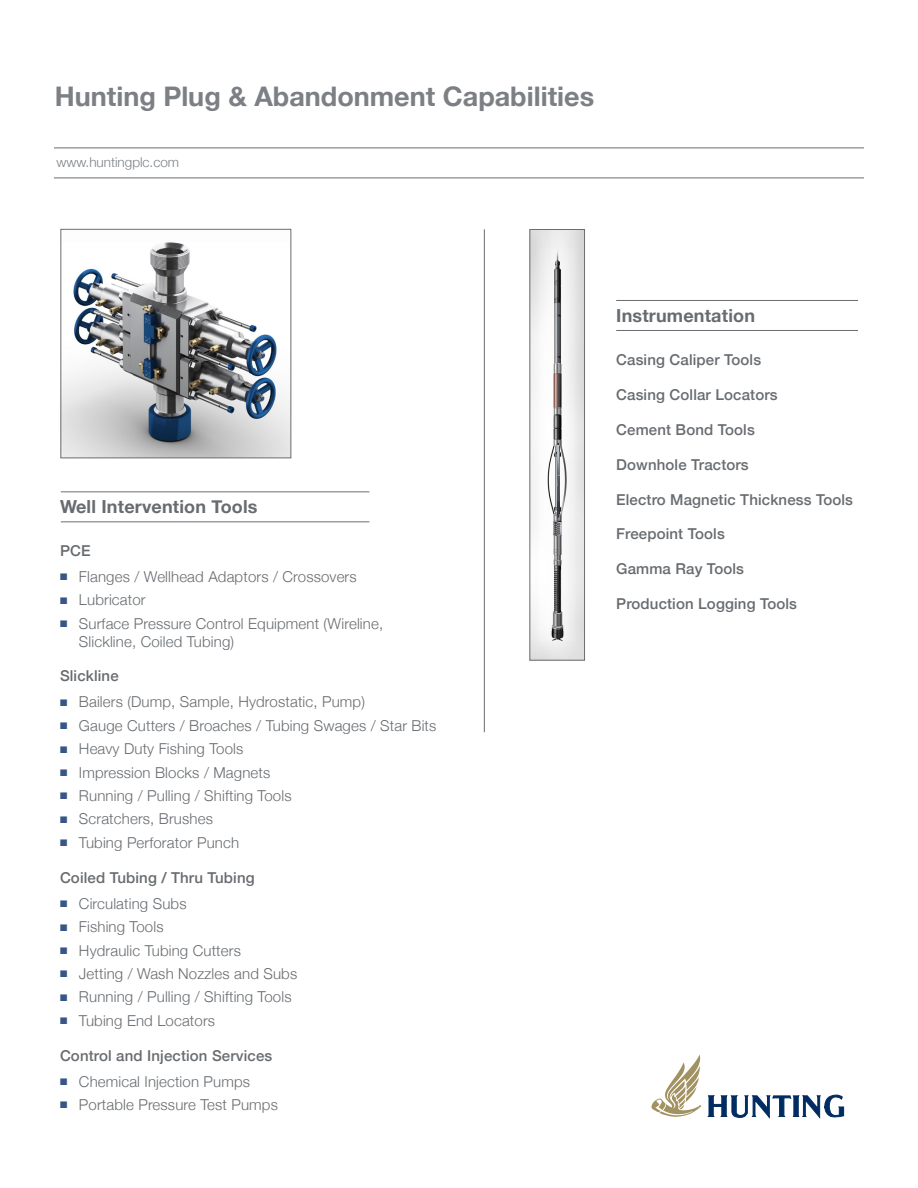
<style>
.page{position:relative;width:918px;height:1188px;background:#fff}
.page>*{position:absolute;margin:0;border:0;box-sizing:border-box;transform-origin:0 0}
.t1{font:700 27px "Helvetica Neue";color:#7c8084}
.subhead{font:700 18px "Helvetica Neue";letter-spacing:.01em;color:#686c70}
.text_bullets{font:300 15px/18px "Helvetica Neue";letter-spacing:.01em;color:#686c70}
.text_bullets-2{font:500 15px "Helvetica Neue";letter-spacing:.01em;color:#686c70}
.t2{font:300 13.5px "Helvetica Neue";color:#7c8084}
.s1{color:#375586}
</style>
<div class="page">
<hr style="left:54px;top:148px;width:810px;height:1px;background:#686c70">
<hr style="left:54px;top:178px;width:810px;height:1px;background:#686c70">
<img style="left:63px;top:242px;width:226px;height:214px">
<div style="left:61px;top:229px;width:230px;height:229px;border:1px solid #6c6d70"></div>
<img style="left:532px;top:231px;width:51px;height:427px">
<div style="left:530px;top:229px;width:55px;height:431px;border:1px solid #6c6d70"></div>
<svg style="left:651px;top:1054px;width:50px;height:63px"></svg>
<svg style="left:708px;top:1095px;width:136px;height:23px"></svg>
<hr style="left:61px;top:492px;width:308px;height:1px;background:#6c6d70">
<hr style="left:61px;top:522px;width:308px;height:1px;background:#6c6d70">
<hr style="left:616px;top:300px;width:242px;height:1px;background:#6c6d70">
<hr style="left:616px;top:330px;width:242px;height:1px;background:#6c6d70">
<hr style="left:484px;top:229px;width:1px;height:503px;background:#686c70">
<p class="t1" style="left:55px;top:75px;width:541px">Hunting Plug &amp; Abandonment Capabilities</p>
<p class="t2" style="left:56px;top:152px;width:124px">www.huntingplc.com</p>
<p class="subhead" style="left:60px;top:493px;width:199px">Well Intervention Tools</p>
<p class="text_bullets-2" style="left:60px;top:538px;width:32px">PCE</p>
<p class="text_bullets" style="left:60px;top:566px;width:298px"><span class="s1">■</span> Flanges / Wellhead Adaptors / Crossovers</p>
<p class="text_bullets" style="left:60px;top:590px;width:87px"><span class="s1">■</span> Lubricator</p>
<p class="text_bullets" style="left:79px;top:613px;width:306px;text-indent:-19px"><span class="s1">■</span> Surface Pressure Control Equipment (Wireline,<br>Slickline, Coiled Tubing)</p>
<p class="text_bullets-2" style="left:60px;top:664px;width:60px">Slickline</p>
<p class="text_bullets" style="left:60px;top:692px;width:306px"><span class="s1">■</span> Bailers (Dump, Sample, Hydrostatic, Pump)</p>
<p class="text_bullets" style="left:60px;top:715px;width:378px"><span class="s1">■</span> Gauge Cutters / Broaches / Tubing Swages / Star Bits</p>
<p class="text_bullets" style="left:60px;top:739px;width:185px"><span class="s1">■</span> Heavy Duty Fishing Tools</p>
<p class="text_bullets" style="left:60px;top:762px;width:212px"><span class="s1">■</span> Impression Blocks / Magnets</p>
<p class="text_bullets" style="left:60px;top:786px;width:233px"><span class="s1">■</span> Running / Pulling / Shifting Tools</p>
<p class="text_bullets" style="left:60px;top:809px;width:154px"><span class="s1">■</span> Scratchers, Brushes</p>
<p class="text_bullets" style="left:60px;top:832px;width:181px"><span class="s1">■</span> Tubing Perforator Punch</p>
<p class="text_bullets-2" style="left:60px;top:865px;width:196px">Coiled Tubing / Thru Tubing</p>
<p class="text_bullets" style="left:60px;top:893px;width:128px"><span class="s1">■</span> Circulating Subs</p>
<p class="text_bullets" style="left:60px;top:917px;width:105px"><span class="s1">■</span> Fishing Tools</p>
<p class="text_bullets" style="left:60px;top:940px;width:182px"><span class="s1">■</span> Hydraulic Tubing Cutters</p>
<p class="text_bullets" style="left:60px;top:964px;width:239px"><span class="s1">■</span> Jetting / Wash Nozzles and Subs</p>
<p class="text_bullets" style="left:60px;top:987px;width:233px"><span class="s1">■</span> Running / Pulling / Shifting Tools</p>
<p class="text_bullets" style="left:60px;top:1010px;width:157px"><span class="s1">■</span> Tubing End Locators</p>
<p class="text_bullets-2" style="left:60px;top:1043px;width:214px">Control and Injection Services</p>
<p class="text_bullets" style="left:60px;top:1071px;width:192px"><span class="s1">■</span> Chemical Injection Pumps</p>
<p class="text_bullets" style="left:60px;top:1095px;width:219px"><span class="s1">■</span> Portable Pressure Test Pumps</p>
<p class="subhead" style="left:616px;top:302px;width:140px">Instrumentation</p>
<p class="text_bullets-2" style="left:616px;top:348px;width:146px">Casing Caliper Tools</p>
<p class="text_bullets-2" style="left:616px;top:382px;width:163px">Casing Collar Locators</p>
<p class="text_bullets-2" style="left:616px;top:417px;width:140px">Cement Bond Tools</p>
<p class="text_bullets-2" style="left:616px;top:452px;width:134px">Downhole Tractors</p>
<p class="text_bullets-2" style="left:616px;top:487px;width:238px">Electro Magnetic Thickness Tools</p>
<p class="text_bullets-2" style="left:616px;top:522px;width:110px">Freepoint Tools</p>
<p class="text_bullets-2" style="left:616px;top:557px;width:129px">Gamma Ray Tools</p>
<p class="text_bullets-2" style="left:616px;top:592px;width:182px">Production Logging Tools</p>
</div>
